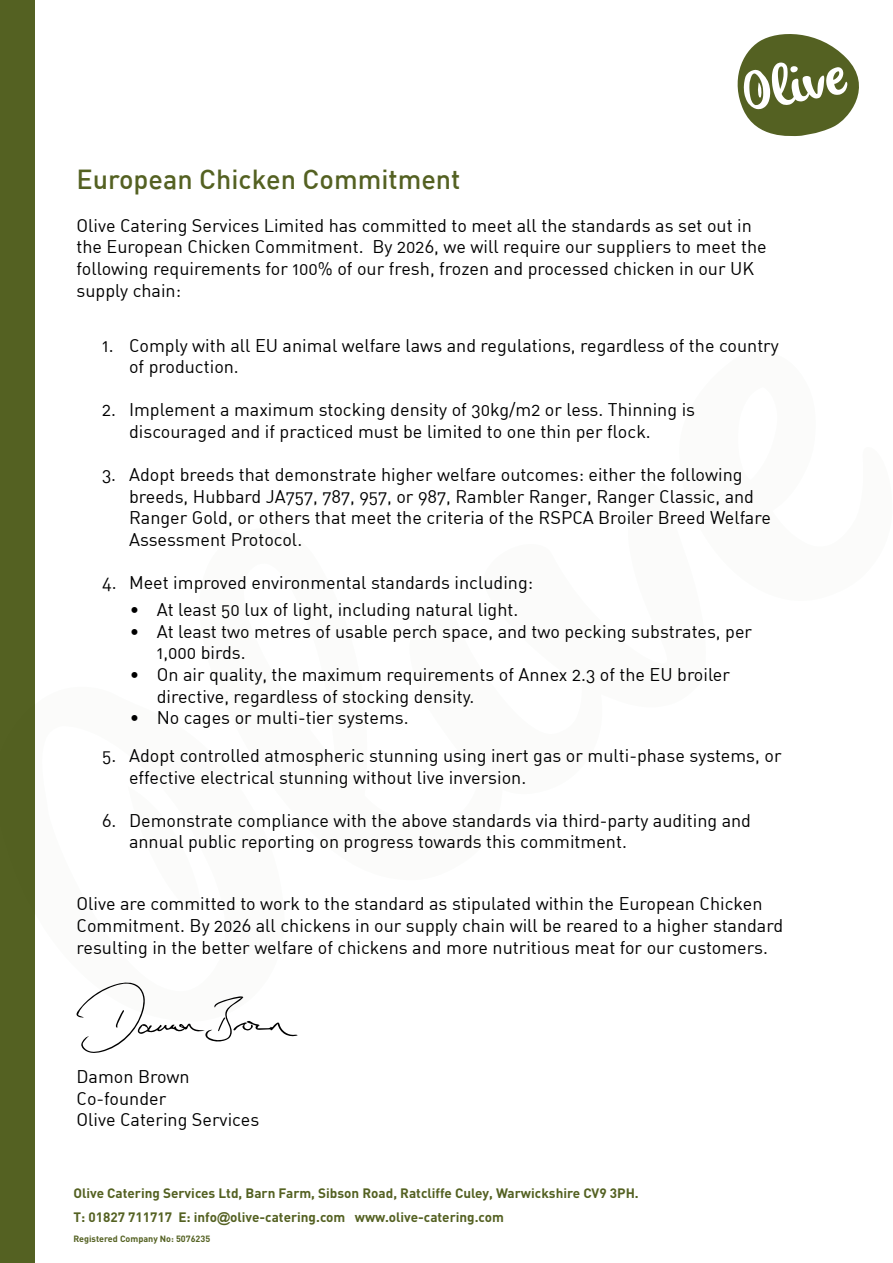
<style>
.page{position:relative;width:893px;height:1263px;background:#fff}
.page>*{position:absolute;margin:0;border:0;box-sizing:border-box;transform-origin:0 0}
.t1{font:500 27px "DIN";color:#546122}
.t2{font:18px/21.6px "DIN Regular Alternate";color:#000}
.t3{font:700 13.5px/23.5px "DIN";color:#546122}
.t4{font:700 9px "DIN";color:#546122}
.s1{font-family:"Arial"}
</style>
<div class="page">
<div style="left:0;top:0;width:34px;height:1263px;background:#546122"></div>
<svg style="left:738px;top:34px;width:121px;height:102px"></svg>
<svg style="left:76px;top:982px;width:222px;height:71px"></svg>
<h1 class="t1" style="left:77px;top:162px;width:385px">European Chicken Commitment</h1>
<p class="t2" style="left:77px;top:214px;width:692px">Olive Catering Services Limited has committed to meet all the standards as set out in the European Chicken Commitment. By 2026, we will require our suppliers to meet the following requirements for 100% of our fresh, frozen and processed chicken in our UK supply chain:</p>
<p class="t2" style="left:129px;top:334px;width:651px;text-indent:-27px">1. Comply with all EU animal welfare laws and regulations, regardless of the country of production.</p>
<p class="t2" style="left:129px;top:399px;width:568px;text-indent:-27px">2. Implement a maximum stocking density of 30kg/m2 or less. Thinning is discouraged and if practiced must be limited to one thin per flock.</p>
<p class="t2" style="left:129px;top:463px;width:643px;text-indent:-27px">3. Adopt breeds that demonstrate higher welfare outcomes: either the following breeds, Hubbard JA757, 787, 957, or 987, Rambler Ranger, Ranger Classic, and Ranger Gold, or others that meet the criteria of the RSPCA Broiler Breed Welfare Assessment Protocol.</p>
<p class="t2" style="left:102px;top:571px;width:433px">4. Meet improved environmental standards including:</p>
<p class="t2" style="left:130px;top:599px;width:390px">• At least 50 lux of light, including natural light.</p>
<p class="t2" style="left:157px;top:620px;width:597px;text-indent:-27px">• At least two metres of usable perch space, and two pecking substrates, per<br>1,000 birds.</p>
<p class="t2" style="left:157px;top:663px;width:575px;text-indent:-27px">• On air quality, the maximum requirements of Annex 2.3 of the EU broiler directive, regardless of stocking density.</p>
<p class="t2" style="left:130px;top:707px;width:280px">• No cages or multi-tier systems.</p>
<p class="t2" style="left:129px;top:744px;width:654px;text-indent:-27px">5. Adopt controlled atmospheric stunning using inert gas or multi-phase systems, or effective electrical stunning without live inversion.</p>
<p class="t2" style="left:129px;top:809px;width:624px;text-indent:-27px">6. Demonstrate compliance with the above standards via third-party auditing and annual public reporting on progress towards this commitment.</p>
<p class="t2" style="left:77px;top:893px;width:708px">Olive are committed to work to the standard as stipulated within the European Chicken<br>Commitment. By 2026 all chickens in our supply chain will be reared to a higher standard resulting in the better welfare of chickens and more nutritious meat for our customers.</p>
<p class="t2" style="left:77px;top:1065px;width:184px">Damon Brown<br>Co-founder<br>Olive Catering Services</p>
<p class="t3" style="left:73px;top:1181px;width:567px">Olive Catering Services Ltd, Barn Farm, Sibson Road, Ratcliffe Culey, Warwickshire CV9 3PH.<br>T: 01827 711717 E: info<span class="s1">@</span>olive-catering.com www.olive-catering.com</p>
<p class="t4" style="left:73px;top:1232px;width:138px">Registered Company No: 5076235</p>
</div>
